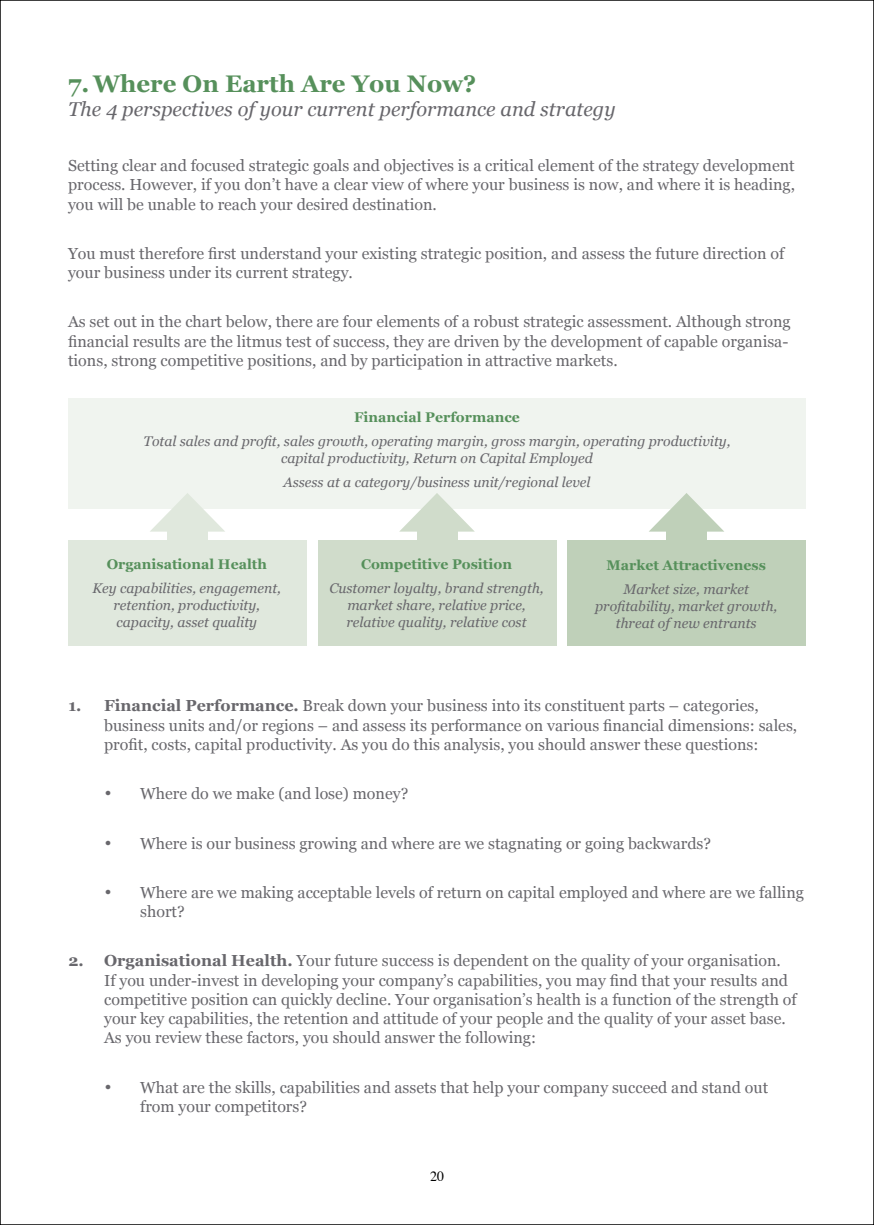
<style>
.page{position:relative;width:874px;height:1225px;background:#fff}
.page>*{position:absolute;margin:0;border:0;box-sizing:border-box;transform-origin:0 0}
.t1{font:700 24px "Georgia";color:#56905b}
.t2{font:italic 20px "Georgia";color:#68676c}
.t3{font:16px/19.2px "Georgia";color:#68676c}
.t4{font:italic 14px/16.8px "Georgia";color:#68676c;text-align:center}
.t5{font:700 14px "Georgia";color:#56905b}
.t6{font:14px "Times";color:#000}
.s1{font-weight:700}
</style>
<div class="page">
<div style="left:68px;top:398px;width:737px;height:110px;background:#f0f4ef"></div>
<div style="left:68px;top:541px;width:239px;height:105px;background:#e0e8dd"></div>
<svg style="left:149px;top:493px;width:76px;height:38px"></svg>
<div style="left:167px;top:515px;width:40px;height:92px;background:#e0e8dd"></div>
<div style="left:317px;top:541px;width:239px;height:105px;background:#d0dccb"></div>
<svg style="left:399px;top:493px;width:75px;height:38px"></svg>
<div style="left:416px;top:515px;width:41px;height:92px;background:#d0dccb"></div>
<div style="left:567px;top:541px;width:238px;height:105px;background:#bfd0b9"></div>
<svg style="left:648px;top:493px;width:76px;height:38px"></svg>
<div style="left:666px;top:515px;width:40px;height:92px;background:#bfd0b9"></div>
<h1 class="t1" style="left:68px;top:70px;width:409px">7. Where On Earth Are You Now?</h1>
<p class="t2" style="left:68px;top:98px;width:548px">The 4 perspectives of your current performance and strategy</p>
<p class="t3" style="left:68px;top:156px;width:728px;text-align:justify">Setting clear and focused strategic goals and objectives is a critical element of the strategy development process. However, if you don’t have a clear view of where your business is now, and where it is heading, you will be unable to reach your desired destination.</p>
<p class="t3" style="left:68px;top:244px;width:717px">You must therefore first understand your existing strategic position, and assess the future direction of your business under its current strategy.</p>
<p class="t3" style="left:68px;top:312px;width:723px">As set out in the chart below, there are four elements of a robust strategic assessment. Although strong financial results are the litmus test of success, they are driven by the development of capable organisa&shy;tions, strong competitive positions, and by participation in attractive markets.</p>
<p class="t5" style="left:354px;top:409px;width:167px">Financial Performance</p>
<p class="t4" style="left:143px;top:432px;width:588px">Total sales and profit, sales growth, operating margin, gross margin, operating productivity, capital productivity, Return on Capital Employed</p>
<p class="t4" style="left:283px;top:473px;width:308px">Assess at a category/business unit/regional level</p>
<p class="t5" style="left:107px;top:556px;width:162px">Organisational Health</p>
<p class="t4" style="left:93px;top:579px;width:190px">Key capabilities, engagement, retention, productivity, capacity, asset quality</p>
<p class="t5" style="left:361px;top:556px;width:152px">Competitive Position</p>
<p class="t4" style="left:329px;top:580px;width:216px">Customer loyalty, brand strength, market share, relative price, relative quality, relative cost</p>
<p class="t5" style="left:606px;top:557px;width:161px">Market Attractiveness</p>
<p class="t4" style="left:594px;top:581px;width:184px">Market size, market profitability, market growth, threat of new entrants</p>
<p class="t3" style="left:104px;top:696px;width:694px;text-indent:-36px"><span class="s1">1. Financial Performance.</span> Break down your business into its constituent parts – categories, business units and/or regions – and assess its performance on various financial dimensions: sales, profit, costs, capital productivity. As you do this analysis, you should answer these questions:</p>
<p class="t3" style="left:104px;top:784px;width:305px">• Where do we make (and lose) money?</p>
<p class="t3" style="left:104px;top:833px;width:608px">• Where is our business growing and where are we stagnating or going backwards?</p>
<p class="t3" style="left:140px;top:882px;width:665px;text-indent:-36px">• Where are we making acceptable levels of return on capital employed and where are we falling short?</p>
<p class="t3" style="left:104px;top:951px;width:693px;text-indent:-36px"><span class="s1">2. Organisational Health.</span> Your future success is dependent on the quality of your organisation.<br>If you under-invest in developing your company’s capabilities, you may find that your results and competitive position can quickly decline. Your organisation’s health is a function of the strength of your key capabilities, the retention and attitude of your people and the quality of your asset base.<br>As you review these factors, you should answer the following:</p>
<p class="t3" style="left:140px;top:1077px;width:629px;text-indent:-36px">• What are the skills, capabilities and assets that help your company succeed and stand out from your competitors?</p>
<p class="t6" style="left:430px;top:1163px;width:15px">20</p>
</div>
